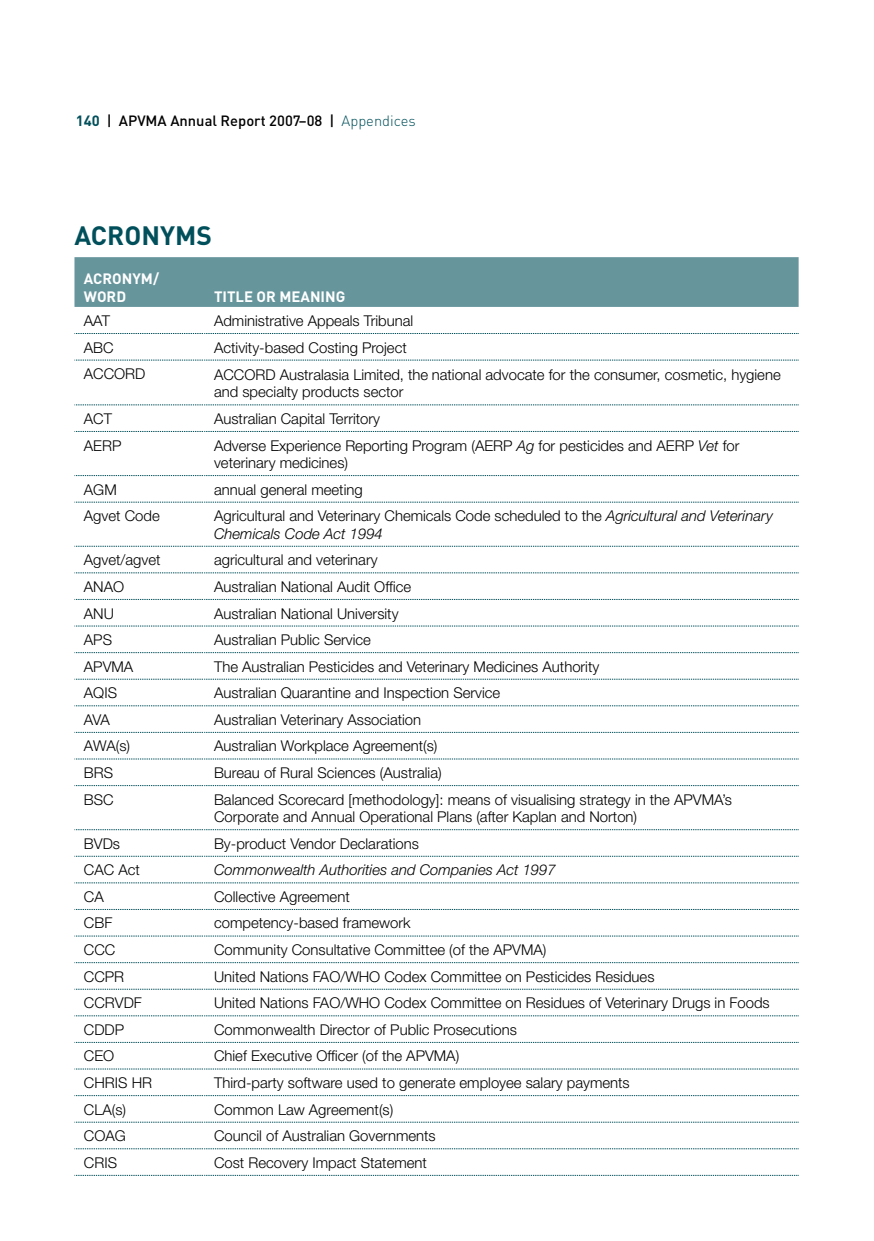
<style>
.page{position:relative;width:874px;height:1241px;background:#fff}
.page>*{position:absolute;margin:0;border:0;box-sizing:border-box;transform-origin:0 0}
.t1{font:700 26.25px "DIN";color:#004f5a}
.t2{font:300 14.88px/17.5px "Helvetica Neue";color:#000}
.t3{font:italic 300 14.88px "Helvetica Neue";color:#000}
.t4{font:700 14.88px/17.5px "DIN";color:#fff}
.t5{font:500 14.7px "DIN";color:#000}
.s1{font-weight:700;color:#004f5a}
.s2{font-weight:300;color:#004f5a}
.s3{font-style:italic}
</style>
<div class="page">
<div style="left:74px;top:257px;width:724px;height:50px;background:#66959c"></div>
<svg style="left:74px;top:333px;width:724px;height:1px"></svg>
<svg style="left:74px;top:360px;width:724px;height:1px"></svg>
<svg style="left:74px;top:404px;width:724px;height:1px"></svg>
<svg style="left:74px;top:431px;width:724px;height:1px"></svg>
<svg style="left:74px;top:475px;width:724px;height:1px"></svg>
<svg style="left:74px;top:502px;width:724px;height:1px"></svg>
<svg style="left:74px;top:546px;width:724px;height:1px"></svg>
<svg style="left:74px;top:572px;width:724px;height:1px"></svg>
<svg style="left:74px;top:599px;width:724px;height:1px"></svg>
<svg style="left:74px;top:625px;width:724px;height:1px"></svg>
<svg style="left:74px;top:652px;width:724px;height:1px"></svg>
<svg style="left:74px;top:678px;width:724px;height:1px"></svg>
<svg style="left:74px;top:705px;width:724px;height:1px"></svg>
<svg style="left:74px;top:732px;width:724px;height:1px"></svg>
<svg style="left:74px;top:758px;width:724px;height:1px"></svg>
<svg style="left:74px;top:785px;width:724px;height:1px"></svg>
<svg style="left:74px;top:829px;width:724px;height:1px"></svg>
<svg style="left:74px;top:855px;width:724px;height:1px"></svg>
<svg style="left:74px;top:882px;width:724px;height:1px"></svg>
<svg style="left:74px;top:909px;width:724px;height:1px"></svg>
<svg style="left:74px;top:935px;width:724px;height:1px"></svg>
<svg style="left:74px;top:962px;width:724px;height:1px"></svg>
<svg style="left:74px;top:988px;width:724px;height:1px"></svg>
<svg style="left:74px;top:1015px;width:724px;height:1px"></svg>
<svg style="left:76px;top:1041px;width:721px;height:1px"></svg>
<svg style="left:74px;top:1068px;width:724px;height:1px"></svg>
<svg style="left:74px;top:1095px;width:724px;height:1px"></svg>
<svg style="left:74px;top:1121px;width:724px;height:1px"></svg>
<svg style="left:74px;top:1148px;width:724px;height:1px"></svg>
<svg style="left:74px;top:1174px;width:724px;height:1px"></svg>
<p class="t5" style="left:76px;top:111px;width:341px"><span class="s1">140</span> | APVMA Annual Report 2007–08 | <span class="s2">Appendices</span></p>
<h1 class="t1" style="left:74px;top:218px;width:137px">ACRONYMS</h1>
<p class="t4" style="left:84px;top:269px;width:77px">AC RONYM/<br>WORD</p>
<p class="t4" style="left:214px;top:287px;width:133px">TITLE OR MEANING</p>
<p class="t2" style="left:84px;top:311px;width:28px">AAT</p>
<p class="t2" style="left:214px;top:311px;width:200px">Administrative Appeals Tribunal</p>
<p class="t2" style="left:84px;top:338px;width:31px">ABC</p>
<p class="t2" style="left:214px;top:338px;width:194px">Activity-based Costing Project</p>
<p class="t2" style="left:84px;top:365px;width:63px">ACCORD</p>
<p class="t2" style="left:214px;top:365px;width:568px">ACCORD Australasia Limited, the national advocate for the consumer, cosmetic, hygiene and specialty products sector</p>
<p class="t2" style="left:84px;top:409px;width:30px">ACT</p>
<p class="t2" style="left:214px;top:409px;width:167px">Australian Capital Territory</p>
<p class="t2" style="left:84px;top:436px;width:39px">AERP</p>
<p class="t2" style="left:214px;top:436px;width:526px">Adverse Experience Reporting Program (AERP <span class="s3">Ag</span> for pesticides and AERP <span class="s3">Vet</span> for veterinary medicines)</p>
<p class="t2" style="left:84px;top:480px;width:34px">AGM</p>
<p class="t2" style="left:214px;top:480px;width:150px">annual general meeting</p>
<p class="t2" style="left:84px;top:507px;width:77px">Agvet Code</p>
<p class="t2" style="left:214px;top:507px;width:560px">Agricultural and Veterinary Chemicals Code scheduled to the <span class="s3">Agricultural and Veterinary<br>Chemicals Code Act 1994</span></p>
<p class="t2" style="left:84px;top:551px;width:78px">Agvet/agvet</p>
<p class="t2" style="left:214px;top:551px;width:165px">agricultural and veterinary</p>
<p class="t2" style="left:84px;top:577px;width:42px">ANAO</p>
<p class="t2" style="left:214px;top:577px;width:198px">Australian National Audit Office</p>
<p class="t2" style="left:84px;top:604px;width:32px">ANU</p>
<p class="t2" style="left:214px;top:604px;width:186px">Australian National University</p>
<p class="t2" style="left:84px;top:630px;width:30px">APS</p>
<p class="t2" style="left:214px;top:630px;width:158px">Australian Public Service</p>
<p class="t2" style="left:84px;top:657px;width:51px">APVMA</p>
<p class="t2" style="left:214px;top:657px;width:386px">The Australian Pesticides and Veterinary Medicines Authority</p>
<p class="t2" style="left:84px;top:683px;width:35px">AQIS</p>
<p class="t2" style="left:214px;top:683px;width:288px">Australian Quarantine and Inspection Service</p>
<p class="t2" style="left:84px;top:710px;width:28px">AVA</p>
<p class="t2" style="left:214px;top:710px;width:208px">Australian Veterinary Association</p>
<p class="t2" style="left:84px;top:737px;width:48px">AWA(s)</p>
<p class="t2" style="left:214px;top:737px;width:225px">Australian Workplace Agreement(s)</p>
<p class="t2" style="left:84px;top:763px;width:31px">BRS</p>
<p class="t2" style="left:214px;top:763px;width:229px">Bureau of Rural Sciences (Australia)</p>
<p class="t2" style="left:84px;top:790px;width:31px">BSC</p>
<p class="t2" style="left:214px;top:790px;width:519px">Balanced Scorecard [methodology]: means of visualising strategy in the APVMA’s<br>Corporate and Annual Operational Plans (after Kaplan and Norton)</p>
<p class="t2" style="left:84px;top:834px;width:38px">BVDs</p>
<p class="t2" style="left:214px;top:834px;width:206px">By-product Vendor Declarations</p>
<p class="t2" style="left:84px;top:860px;width:57px">CAC Act</p>
<p class="t3" style="left:214px;top:861px;width:343px">Commonwealth Authorities and Companies Act 1997</p>
<p class="t2" style="left:84px;top:887px;width:21px">CA</p>
<p class="t2" style="left:214px;top:887px;width:137px">Collective Agreement</p>
<p class="t2" style="left:84px;top:913px;width:30px">CBF</p>
<p class="t2" style="left:214px;top:913px;width:198px">competency-based framework</p>
<p class="t2" style="left:84px;top:940px;width:33px">CCC</p>
<p class="t2" style="left:214px;top:940px;width:333px">Community Consultative Committee (of the APVMA)</p>
<p class="t2" style="left:84px;top:967px;width:42px">CCPR</p>
<p class="t2" style="left:214px;top:967px;width:441px">United Nations FAO/WHO Codex Committee on Pesticides Residues</p>
<p class="t2" style="left:84px;top:993px;width:59px">CCRVDF</p>
<p class="t2" style="left:214px;top:993px;width:557px">United Nations FAO/WHO Codex Committee on Residues of Veterinary Drugs in Foods</p>
<p class="t2" style="left:84px;top:1020px;width:42px">CDDP</p>
<p class="t2" style="left:214px;top:1020px;width:304px">Commonwealth Director of Public Prosecutions</p>
<p class="t2" style="left:84px;top:1046px;width:32px">CEO</p>
<p class="t2" style="left:214px;top:1046px;width:246px">Chief Executive Officer (of the APVMA)</p>
<p class="t2" style="left:84px;top:1073px;width:70px">CHRIS HR</p>
<p class="t2" style="left:214px;top:1073px;width:417px">Third-party software used to generate employee salary payments</p>
<p class="t2" style="left:84px;top:1099px;width:44px">CLA(s)</p>
<p class="t2" style="left:214px;top:1099px;width:181px">Common Law Agreement(s)</p>
<p class="t2" style="left:84px;top:1126px;width:43px">COAG</p>
<p class="t2" style="left:214px;top:1126px;width:223px">Council of Australian Governments</p>
<p class="t2" style="left:84px;top:1153px;width:35px">CRIS</p>
<p class="t2" style="left:214px;top:1153px;width:214px">Cost Recovery Impact Statement</p>
</div>
